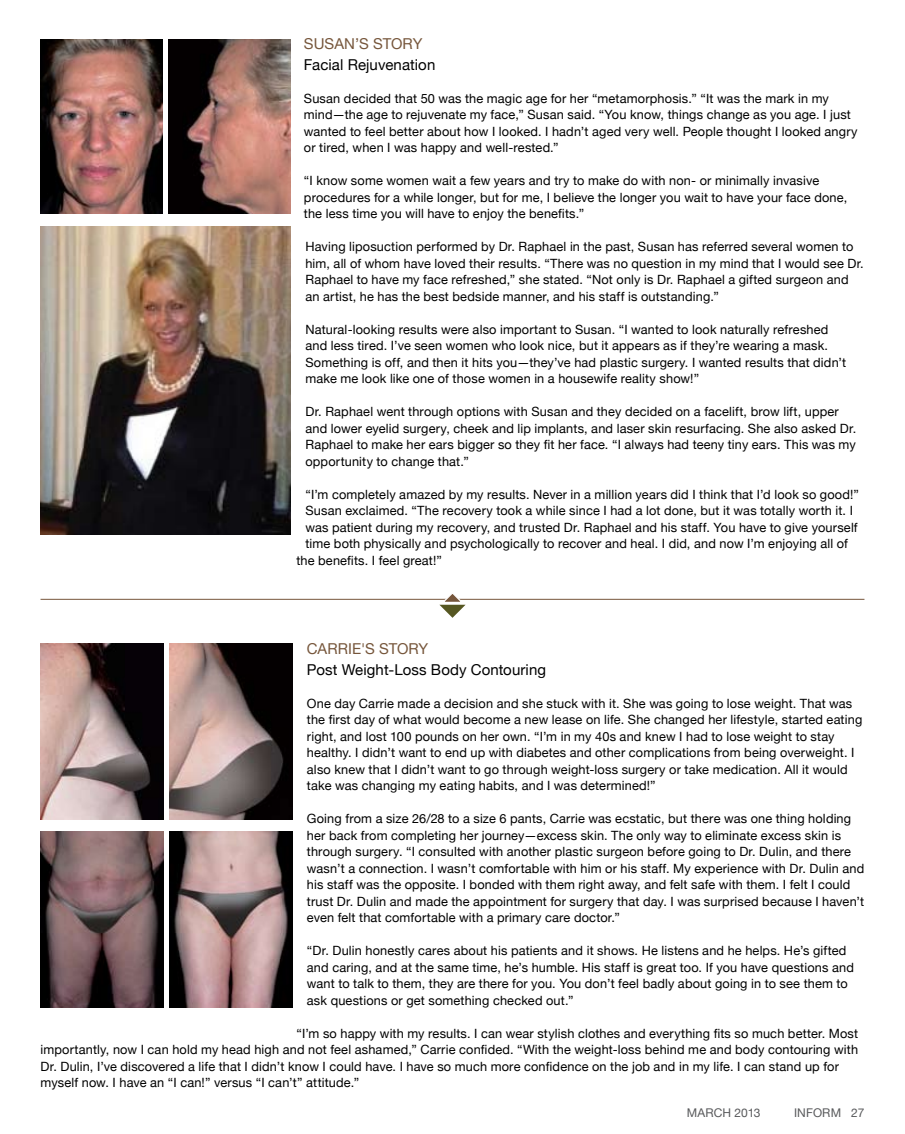
<style>
.page{position:relative;width:905px;height:1134px;background:#fff}
.page>*{position:absolute;margin:0;border:0;box-sizing:border-box;transform-origin:0 0}
.t1{font:15px "Helvetica Neue";letter-spacing:.005em;color:#000}
.t2{font:15px "Helvetica Neue";letter-spacing:.005em;color:#76563b}
.t3{font:12.75px/16.5px "Helvetica Neue";letter-spacing:.015em;color:#000}
.t4{font:12px "Helvetica Neue";letter-spacing:.01em;color:#58595b}
</style>
<div class="page">
<hr style="left:40px;top:599px;width:824px;height:1px;background:#76563b">
<svg style="left:439px;top:594px;width:26px;height:24px"></svg>
<img style="left:40px;top:39px;width:122px;height:175px">
<img style="left:168px;top:39px;width:122px;height:175px">
<img style="left:40px;top:226px;width:250px;height:309px">
<img style="left:40px;top:644px;width:123px;height:176px">
<img style="left:169px;top:644px;width:123px;height:176px">
<img style="left:40px;top:831px;width:123px;height:176px">
<img style="left:169px;top:831px;width:123px;height:176px">
<p class="t2" style="left:304px;top:35px;width:120px">SUSAN’S STORY</p>
<p class="t1" style="left:304px;top:56px;width:133px">Facial Rejuvenation</p>
<p class="t3" style="left:304px;top:90px;width:555px">Susan decided that 50 was the magic age for her “metamorphosis.” “It was the mark in my mind—the age to rejuvenate my face,” Susan said. “You know, things change as you age. I just wanted to feel better about how I looked. I hadn’t aged very well. People thought I looked angry or tired, when I was happy and well-rested.”</p>
<p class="t3" style="left:304px;top:172px;width:545px">“I know some women wait a few years and try to make do with non- or minimally invasive procedures for a while longer, but for me, I believe the longer you wait to have your face done, the less time you will have to enjoy the benefits.”</p>
<p class="t3" style="left:305px;top:238px;width:560px">Having liposuction performed by Dr. Raphael in the past, Susan has referred several women to him, all of whom have loved their results. “There was no question in my mind that I would see Dr.<br>Raphael to have my face refreshed,” she stated. “Not only is Dr. Raphael a gifted surgeon and an artist, he has the best bedside manner, and his staff is outstanding.”</p>
<p class="t3" style="left:305px;top:321px;width:542px">Natural-looking results were also important to Susan. “I wanted to look naturally refreshed and less tired. I’ve seen women who look nice, but it appears as if they’re wearing a mask.<br>Something is off, and then it hits you—they’ve had plastic surgery. I wanted results that didn’t make me look like one of those women in a housewife reality show!”</p>
<p class="t3" style="left:305px;top:403px;width:552px">Dr. Raphael went through options with Susan and they decided on a facelift, brow lift, upper and lower eyelid surgery, cheek and lip implants, and laser skin resurfacing. She also asked Dr.<br>Raphael to make her ears bigger so they fit her face. “I always had teeny tiny ears. This was my opportunity to change that.”</p>
<p class="t3" style="left:305px;top:486px;width:555px">“I’m completely amazed by my results. Never in a million years did I think that I’d look so good!”</p>
<p class="t3" style="left:305px;top:502px;width:549px">Susan exclaimed. “The recovery took a while since I had a lot done, but it was totally worth it. I</p>
<p class="t3" style="left:305px;top:519px;width:554px">was patient during my recovery, and trusted Dr. Raphael and his staff. You have to give yourself</p>
<p class="t3" style="left:305px;top:535px;width:544px">time both physically and psychologically to recover and heal. I did, and now I’m enjoying all of</p>
<p class="t3" style="left:296px;top:552px;width:147px">the benefits. I feel great!”</p>
<p class="t2" style="left:307px;top:639px;width:123px">CARRIE'S STORY</p>
<p class="t1" style="left:307px;top:660px;width:241px">Post Weight-Loss Body Contouring</p>
<p class="t3" style="left:307px;top:695px;width:557px">One day Carrie made a decision and she stuck with it. She was going to lose weight. That was the first day of what would become a new lease on life. She changed her lifestyle, started eating right, and lost 100 pounds on her own. “I’m in my 40s and knew I had to lose weight to stay healthy. I didn’t want to end up with diabetes and other complications from being overweight. I also knew that I didn’t want to go through weight-loss surgery or take medication. All it would take was changing my eating habits, and I was determined!”</p>
<p class="t3" style="left:307px;top:810px;width:559px">Going from a size 26/28 to a size 6 pants, Carrie was ecstatic, but there was one thing holding her back from completing her journey—excess skin. The only way to eliminate excess skin is through surgery. “I consulted with another plastic surgeon before going to Dr. Dulin, and there wasn’t a connection. I wasn’t comfortable with him or his staff. My experience with Dr. Dulin and his staff was the opposite. I bonded with them right away, and felt safe with them. I felt I could trust Dr. Dulin and made the appointment for surgery that day. I was surprised because I haven’t even felt that comfortable with a primary care doctor.”</p>
<p class="t3" style="left:307px;top:942px;width:548px">“Dr. Dulin honestly cares about his patients and it shows. He listens and he helps. He’s gifted and caring, and at the same time, he’s humble. His staff is great too. If you have questions and want to talk to them, they are there for you. You don’t feel badly about going in to see them to ask questions or get something checked out.”</p>
<p class="t3" style="left:40px;top:1025px;width:819px;text-indent:256px">“I’m so happy with my results. I can wear stylish clothes and everything fits so much better. Most importantly, now I can hold my head high and not feel ashamed,” Carrie confided. “With the weight-loss behind me and body contouring with Dr. Dulin, I’ve discovered a life that I didn’t know I could have. I have so much more confidence on the job and in my life. I can stand up for myself now. I have an “I can!” versus “I can’t” attitude.”</p>
<p class="t4" style="left:686px;top:1106px;width:75px">MARCH 2013</p>
<p class="t4" style="left:794px;top:1106px;width:72px">INFORM 27</p>
</div>
